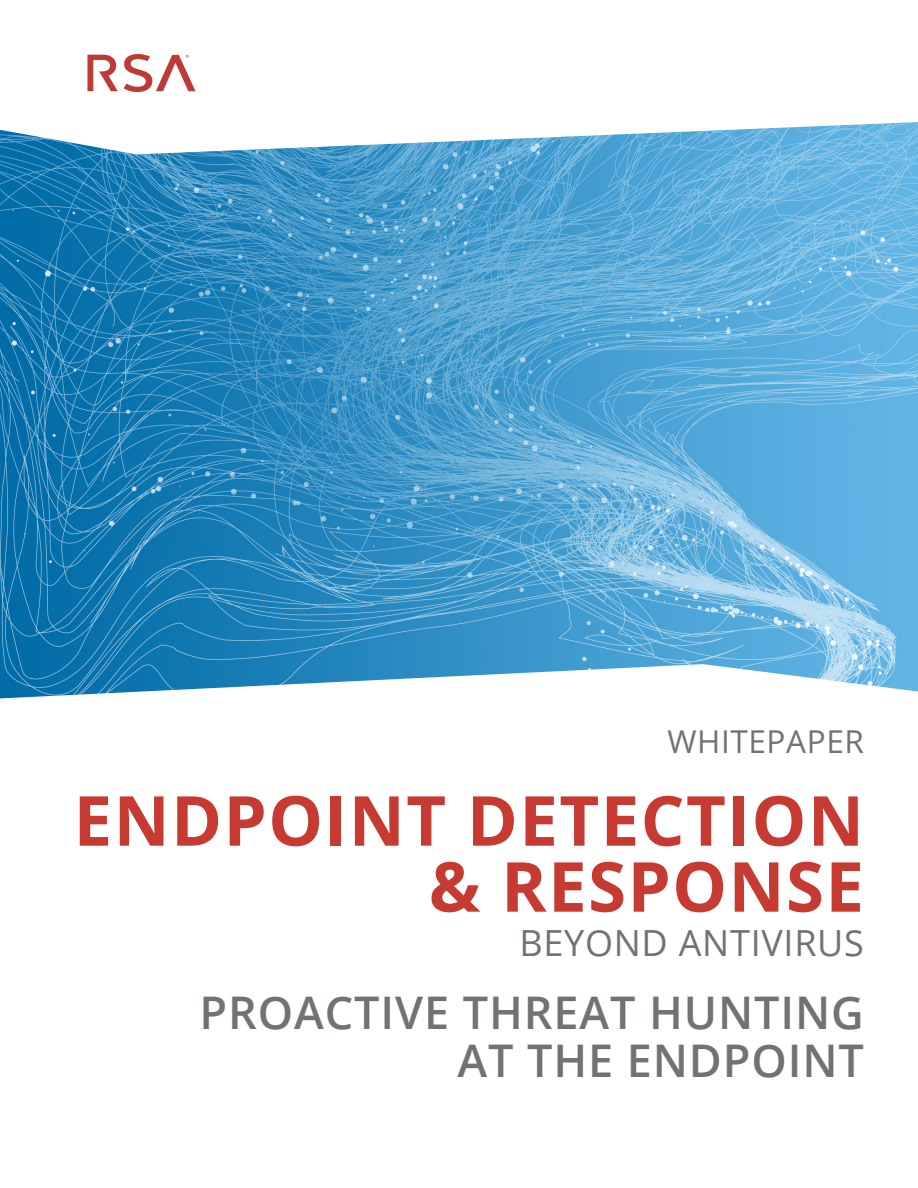
<style>
.page{position:relative;width:918px;height:1188px;background:#fff}
.page>*{position:absolute;margin:0;border:0;box-sizing:border-box;transform-origin:0 0}
.Doc_Title{font:700 69px/66px "Open Sans";letter-spacing:.02em;color:#c73a32;text-align:right}
.Doc_Subtitle{font:600 45px/48px "Open Sans";letter-spacing:.02em;color:#707372;text-align:right}
.t1{font:36px "Open Sans";letter-spacing:.02em;color:#707372}
.Document_Type{font:31.5px "Open Sans";letter-spacing:.02em;color:#717271}
</style>
<div class="page">
<svg style="left:87px;top:54px;width:108px;height:38px"></svg>
<img style="left:0;top:122px;width:918px;height:577px">
<p class="Document_Type" style="left:667px;top:720px;width:198px">WHITEPAPER</p>
<p class="Doc_Title" style="left:74px;top:786px;width:792px">ENDPOINT DETECTION &amp; RESPONSE</p>
<p class="t1" style="left:519px;top:918px;width:346px">BEYOND ANTIVIRUS</p>
<p class="Doc_Subtitle" style="left:200px;top:988px;width:666px">PROACTIVE THREAT HUNTING<br>AT THE ENDPOINT</p>
</div>
